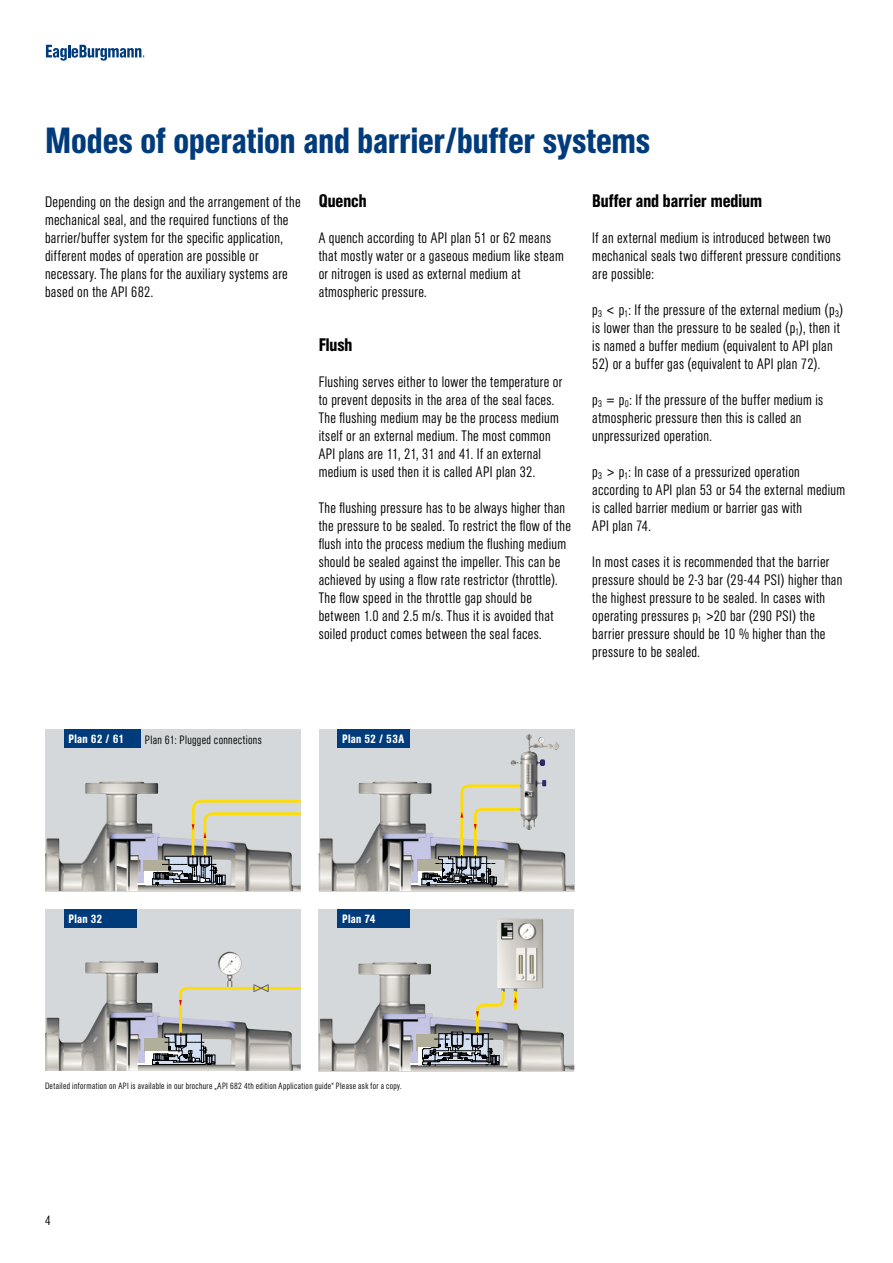
<style>
.page{position:relative;width:893px;height:1263px;background:#fff}
.page>*{position:absolute;margin:0;border:0;box-sizing:border-box;transform-origin:0 0}
.t1{font:500 condensed 36px "AG Book Pro";color:#003b7c}
.t2{font:500 condensed 18px "AG Book Pro";color:#000}
.t3{font:300 condensed 15px/18px "AG Book Pro";letter-spacing:.02em;color:#000}
.t4{font:300 condensed 13.5px "AG Book Pro";color:#000}
.t5{font:500 condensed 12px "AG Book Pro";letter-spacing:.025em;color:#fff}
.t6{font:300 condensed 12px "AG Book Pro";letter-spacing:.025em;color:#000}
.t7{font:300 condensed 9px "AG Book Pro";letter-spacing:.035em;color:#000}
</style>
<div class="page">
<div style="left:45px;top:729px;width:256px;height:162px;background:#d5d8da"></div>
<img style="left:45px;top:782px;width:256px;height:109px">
<div style="left:144px;top:860px;width:25px;height:11px;background:#b1af9b"></div>
<div style="left:145px;top:871px;width:41px;height:14px;background:#fff"></div>
<svg style="left:138px;top:883px;width:7px;height:2px"></svg>
<svg style="left:152px;top:798px;width:149px;height:87px"></svg>
<div style="left:64px;top:729px;width:77px;height:18px;background:#003b7c"></div>
<div style="left:45px;top:909px;width:256px;height:162px;background:#d5d8da"></div>
<img style="left:45px;top:961px;width:256px;height:110px">
<div style="left:144px;top:1038px;width:25px;height:13px;background:#b1af9b"></div>
<div style="left:145px;top:1051px;width:41px;height:13px;background:#fff"></div>
<img style="left:215px;top:951px;width:28px;height:30px">
<svg style="left:152px;top:981px;width:149px;height:84px"></svg>
<div style="left:64px;top:909px;width:72px;height:18px;background:#003b7c"></div>
<div style="left:319px;top:729px;width:255px;height:162px;background:#d5d8da"></div>
<img style="left:319px;top:782px;width:255px;height:109px">
<svg style="left:411px;top:783px;width:111px;height:104px"></svg>
<img style="left:510px;top:734px;width:49px;height:96px">
<div style="left:338px;top:729px;width:72px;height:18px;background:#003b7c"></div>
<div style="left:319px;top:909px;width:255px;height:162px;background:#d5d8da"></div>
<img style="left:319px;top:962px;width:255px;height:109px">
<hr style="left:514px;top:991px;width:3px;height:19px;background:#fd0">
<img style="left:497px;top:919px;width:46px;height:73px">
<svg style="left:411px;top:988px;width:95px;height:77px"></svg>
<svg style="left:514px;top:996px;width:3px;height:9px"></svg>
<div style="left:338px;top:909px;width:72px;height:18px;background:#003b7c"></div>
<svg style="left:46px;top:45px;width:99px;height:16px"></svg>
<h1 class="t1" style="left:45px;top:117px;width:607px">Modes of operation and barrier/buffer systems</h1>
<p class="t3" style="left:45px;top:193px;width:257px">Depending on the design and the arrangement of the mechanical seal, and the required functions of the barrier/buffer system for the specific application, different modes of operation are possible or necessary. The plans for the auxiliary systems are based on the API 682.</p>
<p class="t2" style="left:319px;top:189px;width:49px">Quench</p>
<p class="t3" style="left:319px;top:229px;width:247px">A quench according to API plan 51 or 62 means that mostly water or a gaseous medium like steam or nitrogen is used as external medium at atmospheric pressure.</p>
<p class="t2" style="left:319px;top:333px;width:35px">Flush</p>
<p class="t3" style="left:319px;top:373px;width:245px">Flushing serves either to lower the temperature or to prevent deposits in the area of the seal faces.<br>The flushing medium may be the process medium itself or an external medium. The most common API plans are 11, 21, 31 and 41. If an external medium is used then it is called API plan 32.</p>
<p class="t3" style="left:319px;top:499px;width:254px">The flushing pressure has to be always higher than the pressure to be sealed. To restrict the flow of the flush into the process medium the flushing medium should be sealed against the impeller. This can be achieved by using a flow rate restrictor (throttle).<br>The flow speed in the throttle gap should be between 1.0 and 2.5 m/s. Thus it is avoided that soiled product comes between the seal faces.</p>
<p class="t2" style="left:592px;top:189px;width:171px">Buffer and barrier medium</p>
<p class="t3" style="left:592px;top:229px;width:250px">If an external medium is introduced between two mechanical seals two different pressure conditions are possible:</p>
<p class="t3" style="left:592px;top:301px;width:253px">p<sub>3</sub> &lt; p<sub>1</sub>: If the pressure of the external medium (p<sub>3</sub>) is lower than the pressure to be sealed (p<sub>1</sub>), then it is named a buffer medium (equivalent to API plan</p>
<p class="t3" style="left:592px;top:355px;width:230px">52) or a buffer gas (equivalent to API plan 72).</p>
<p class="t3" style="left:592px;top:391px;width:232px">p<sub>3</sub> = p<sub>0</sub>: If the pressure of the buffer medium is atmospheric pressure then this is called an unpressurized operation.</p>
<p class="t3" style="left:592px;top:463px;width:254px">p<sub>3</sub> &gt; p<sub>1</sub>: In case of a pressurized operation according to API plan 53 or 54 the external medium is called barrier medium or barrier gas with<br>API plan 74.</p>
<p class="t3" style="left:592px;top:553px;width:252px">In most cases it is recommended that the barrier pressure should be 2-3 bar (29-44 PSI) higher than the highest pressure to be sealed. In cases with operating pressures p<sub>1</sub> &gt;20 bar (290 PSI) the barrier pressure should be 10 % higher than the pressure to be sealed.</p>
<p class="t5" style="left:68px;top:730px;width:57px">Plan 62 / 61</p>
<p class="t6" style="left:145px;top:732px;width:118px">Plan 61: Plugged connections</p>
<p class="t5" style="left:342px;top:730px;width:64px">Plan 52 / 53A</p>
<p class="t5" style="left:68px;top:910px;width:35px">Plan 32</p>
<p class="t5" style="left:342px;top:910px;width:35px">Plan 74</p>
<p class="t7" style="left:45px;top:1080px;width:358px">Detailed information on API is available in our brochure „API 682 4th edition Application guide“ Please ask for a copy.</p>
<p class="t4" style="left:45px;top:1212px;width:7px">4</p>
</div>
